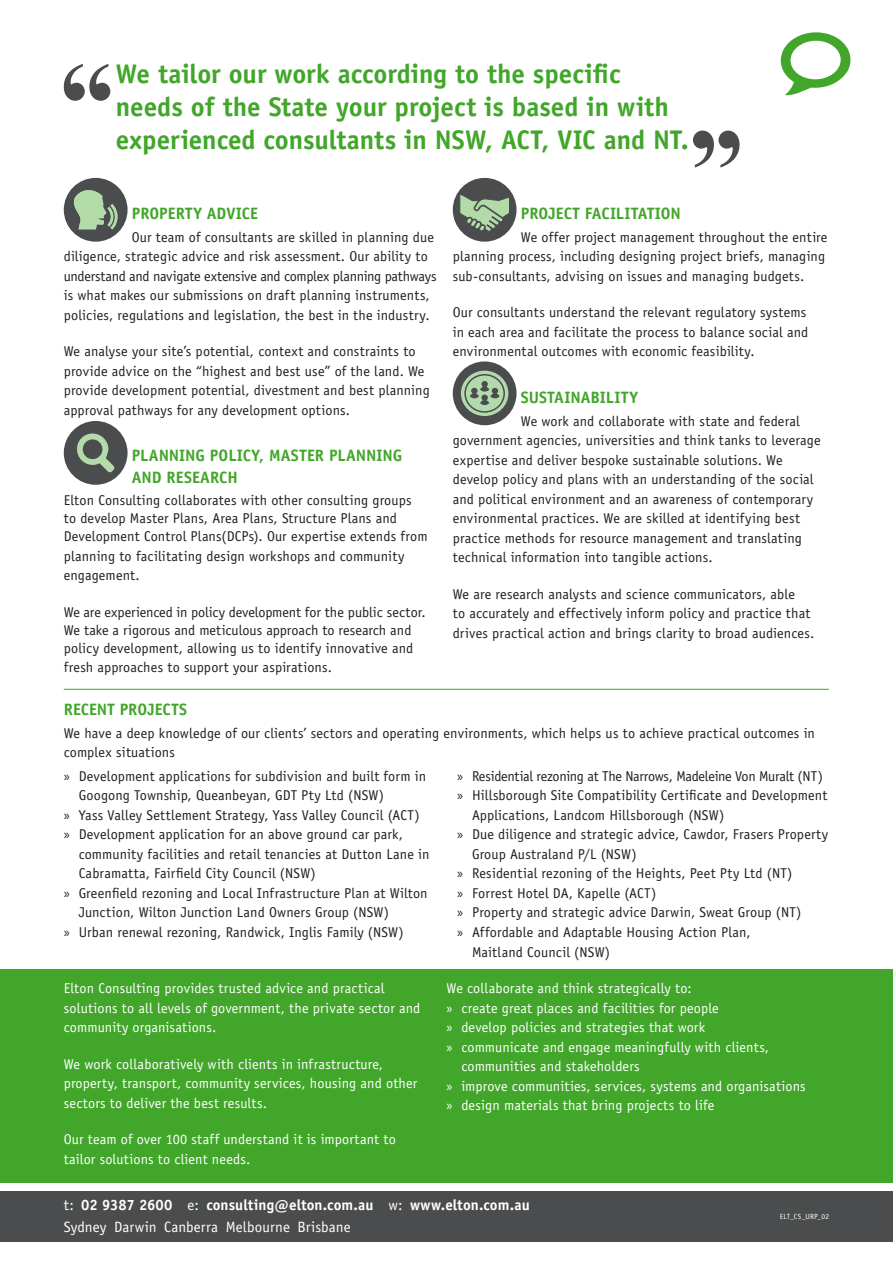
<style>
.page{position:relative;width:893px;height:1263px;background:#fff}
.page>*{position:absolute;margin:0;border:0;box-sizing:border-box;transform-origin:0 0}
.D_Body{font:700 27px/33px "Officina Sans Std";letter-spacing:-.005em;color:#41a62a}
.C_level_head{font:700 16.5px/21px "Officina Sans Std";color:#41a62a}
.text{font:700 15px "Officina Sans Std";letter-spacing:.005em;color:#fff}
.text-2{font:15px "Officina Sans Std";letter-spacing:.005em;color:#fff}
.D_Body-2{font:14.25px/19.5px "Officina Sans Std";letter-spacing:.01em;color:#231f20}
.D_Body-3{font:14.25px/19.5px "Officina Sans Std";letter-spacing:.01em;color:#fff}
.D_Body_Before_Bullet{font:14.25px/19.5px "Officina Sans Std";letter-spacing:.01em;color:#231f20}
.D_Body-4{font:14.25px "Officina Sans Std";letter-spacing:-.02em;color:#231f20}
.D_Body_Before_Bullet-2{font:14.25px "Officina Sans Std";letter-spacing:.01em;color:#fff}
.D_Body-5{font:7.5px "Officina Sans Std";letter-spacing:.015em;color:#fff}
.s1{font-family:"Myriad Pro"}
.s2{font-weight:400}
</style>
<div class="page">
<div style="left:0;top:1191px;width:893px;height:51px;background:#4b4c4d"></div>
<div style="left:0;top:969px;width:893px;height:214px;background:#41a62a"></div>
<hr style="left:64px;top:689px;width:765px;height:1px;background:#41a62a">
<svg style="left:781px;top:32px;width:69px;height:63px"></svg>
<div style="left:790px;top:41px;width:51px;height:38px;background:#fff;border-radius:50%"></div>
<div style="left:453px;top:178px;width:64px;height:64px;background:#4b4c4d;border-radius:50%"></div>
<svg style="left:459px;top:195px;width:51px;height:37px"></svg>
<div style="left:453px;top:361px;width:64px;height:64px;background:#4b4c4d;border-radius:50%"></div>
<div style="left:64px;top:178px;width:64px;height:64px;background:#4b4c4d;border-radius:50%"></div>
<svg style="left:74px;top:190px;width:36px;height:39px"></svg>
<svg style="left:110px;top:204px;width:10px;height:25px"></svg>
<svg style="left:107px;top:207px;width:8px;height:20px"></svg>
<svg style="left:64px;top:64px;width:46px;height:37px"></svg>
<svg style="left:693px;top:131px;width:46px;height:37px"></svg>
<div style="left:64px;top:421px;width:64px;height:64px;background:#4b4c4d;border-radius:50%"></div>
<svg style="left:77px;top:433px;width:38px;height:39px"></svg>
<svg style="left:461px;top:371px;width:47px;height:45px"></svg>
<div style="left:464px;top:374px;width:41px;height:39px;border:2px solid #4b4c4d;border-radius:50%"></div>
<svg style="left:470px;top:381px;width:29px;height:25px"></svg>
<p class="D_Body" style="left:116px;top:57px;width:574px">We tailor our work according to the specific needs of the State your project is based in with experienced consultants in NSW, ACT, VIC and NT.</p>
<p class="C_level_head" style="left:132px;top:203px;width:128px">PROPERTY ADVICE</p>
<p class="D_Body-2" style="left:64px;top:227px;width:374px;text-indent:68px">Our team of consultants are skilled in planning due diligence, strategic advice and risk assessment. Our ability to understand and navigate extensive and complex planning pathways is what makes our submissions on draft planning instruments, policies, regulations and legislation, the best in the industry.</p>
<p class="D_Body-2" style="left:64px;top:342px;width:368px">We analyse your site’s potential, context and constraints to provide advice on the “highest and best use” of the land. We provide development potential, divestment and best planning approval pathways for any development options.</p>
<p class="C_level_head" style="left:132px;top:445px;width:272px">PLANNING POLICY, MASTER PLANNING<br>AND RESEARCH</p>
<p class="D_Body-2" style="left:64px;top:491px;width:365px;line-height:18px">Elton Consulting collaborates with other consulting groups<br>to develop Master Plans, Area Plans, Structure Plans and<br>Development Control Plans(DCPs). Our expertise extends from</p>
<p class="D_Body-2" style="left:64px;top:546px;width:342px">planning to facilitating design workshops and community engagement.</p>
<p class="D_Body-2" style="left:64px;top:603px;width:363px;line-height:18px">We are experienced in policy development for the public sector.<br>We take a rigorous and meticulous approach to research and policy development, allowing us to identify innovative and</p>
<p class="D_Body-2" style="left:64px;top:658px;width:270px">fresh approaches to support your aspirations.</p>
<p class="C_level_head" style="left:521px;top:203px;width:162px">PROJECT FACILITATION</p>
<p class="D_Body-2" style="left:453px;top:227px;width:376px;text-indent:68px">We offer project management throughout the entire planning process, including designing project briefs, managing sub-consultants, advising on issues and managing budgets.</p>
<p class="D_Body-2" style="left:453px;top:303px;width:357px">Our consultants understand the relevant regulatory systems in each area and facilitate the process to balance social and environmental outcomes with economic feasibility.</p>
<p class="C_level_head" style="left:521px;top:387px;width:119px">SUSTAINABILITY</p>
<p class="D_Body-2" style="left:453px;top:411px;width:369px;text-indent:68px">We work and collaborate with state and federal government agencies, universities and think tanks to leverage expertise and deliver bespoke sustainable solutions. We develop policy and plans with an understanding of the social and political environment and an awareness of contemporary environmental practices. We are skilled at identifying best practice methods for resource management and translating technical information into tangible actions.</p>
<p class="D_Body-2" style="left:453px;top:584px;width:363px">We are research analysts and science communicators, able<br>to accurately and effectively inform policy and practice that drives practical action and brings clarity to broad audiences.</p>
<p class="C_level_head" style="left:64px;top:699px;width:125px">RECENT PROJECTS</p>
<p class="D_Body_Before_Bullet" style="left:64px;top:723px;width:753px">We have a deep knowledge of our clients’ sectors and operating environments, which helps us to achieve practical outcomes in complex situations</p>
<p class="D_Body-2" style="left:79px;top:766px;width:349px;text-indent:-15px"><span class="s1">»</span> Development applications for subdivision and built form in<br>Googong Township, Queanbeyan, GDT Pty Ltd (NSW)</p>
<p class="D_Body-2" style="left:64px;top:805px;width:357px"><span class="s1">»</span> Yass Valley Settlement Strategy, Yass Valley Council (ACT)</p>
<p class="D_Body-2" style="left:79px;top:825px;width:352px;text-indent:-15px"><span class="s1">»</span> Development application for an above ground car park, community facilities and retail tenancies at Dutton Lane in<br>Cabramatta, Fairfield City Council (NSW)</p>
<p class="D_Body-2" style="left:79px;top:883px;width:351px;text-indent:-15px"><span class="s1">»</span> Greenfield rezoning and Local Infrastructure Plan at Wilton<br>Junction, Wilton Junction Land Owners Group (NSW)</p>
<p class="D_Body-2" style="left:64px;top:922px;width:342px"><span class="s1">»</span> Urban renewal rezoning, Randwick, Inglis Family (NSW)</p>
<p class="D_Body-4" style="left:457px;top:768px;width:367px"><span class="s1">»</span> Residential rezoning at The Narrows, Madeleine Von Muralt (NT)</p>
<p class="D_Body-2" style="left:472px;top:786px;width:357px;text-indent:-15px"><span class="s1">»</span> Hillsborough Site Compatibility Certificate and Development<br>Applications, Landcom Hillsborough (NSW)</p>
<p class="D_Body-2" style="left:472px;top:825px;width:358px;text-indent:-15px"><span class="s1">»</span> Due diligence and strategic advice, Cawdor, Frasers Property<br>Group Australand P/L (NSW)</p>
<p class="D_Body-2" style="left:457px;top:864px;width:337px"><span class="s1">»</span> Residential rezoning of the Heights, Peet Pty Ltd (NT)</p>
<p class="D_Body-2" style="left:457px;top:883px;width:201px"><span class="s1">»</span> Forrest Hotel DA, Kapelle (ACT)</p>
<p class="D_Body-2" style="left:457px;top:903px;width:346px"><span class="s1">»</span> Property and strategic advice Darwin, Sweat Group (NT)</p>
<p class="D_Body-2" style="left:472px;top:922px;width:280px;text-indent:-15px"><span class="s1">»</span> Affordable and Adaptable Housing Action Plan,<br>Maitland Council (NSW)</p>
<p class="D_Body-3" style="left:64px;top:979px;width:358px">Elton Consulting provides trusted advice and practical solutions to all levels of government, the private sector and community organisations.</p>
<p class="D_Body-3" style="left:64px;top:1054px;width:355px">We work collaboratively with clients in infrastructure, property, transport, community services, housing and other sectors to deliver the best results.</p>
<p class="D_Body-3" style="left:64px;top:1130px;width:334px">Our team of over 100 staff understand it is important to tailor solutions to client needs.</p>
<p class="D_Body_Before_Bullet-2" style="left:446px;top:980px;width:247px">We collaborate and think strategically to:</p>
<p class="D_Body-3" style="left:446px;top:998px;width:274px"><span class="s1">»</span> create great places and facilities for people</p>
<p class="D_Body-3" style="left:446px;top:1018px;width:260px"><span class="s1">»</span> develop policies and strategies that work</p>
<p class="D_Body-3" style="left:461px;top:1037px;width:309px;text-indent:-15px"><span class="s1">»</span> communicate and engage meaningfully with clients, communities and stakeholders</p>
<p class="D_Body-3" style="left:446px;top:1076px;width:361px"><span class="s1">»</span> improve communities, services, systems and organisations</p>
<p class="D_Body-3" style="left:446px;top:1096px;width:269px"><span class="s1">»</span> design materials that bring projects to life</p>
<p class="text" style="left:64px;top:1195px;width:467px"><span class="s2">t:</span> 02 9387 2600 <span class="s2">e:</span> consulting@elton.com.au <span class="s2">w:</span> www.elton.com.au</p>
<p class="text-2" style="left:64px;top:1218px;width:288px">Sydney Darwin Canberra Melbourne Brisbane</p>
<p class="D_Body-5" style="left:780px;top:1212px;width:51px">ELT_CS_URP_02</p>
</div>
